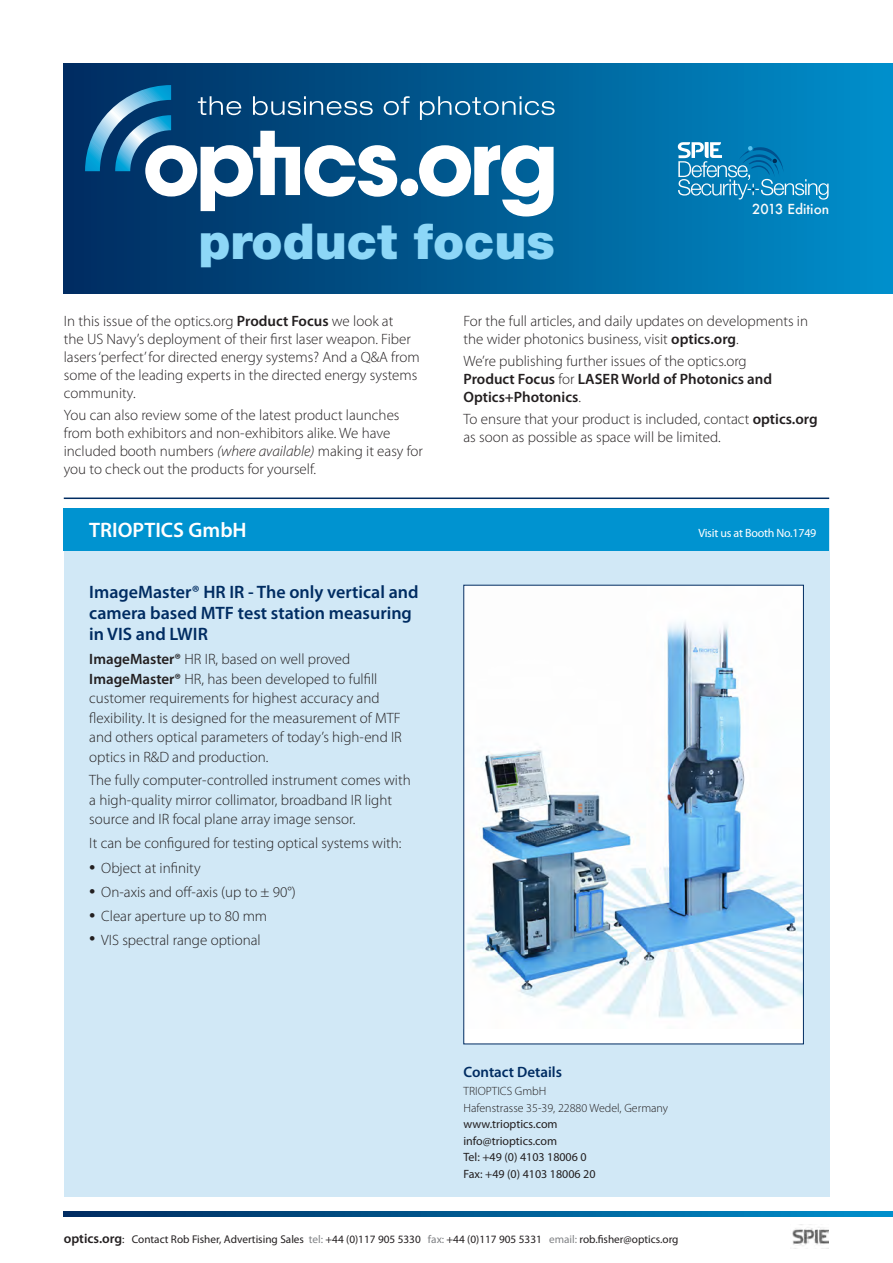
<style>
.page{position:relative;width:893px;height:1263px;background:#fff}
.page>*{position:absolute;margin:0;border:0;box-sizing:border-box;transform-origin:0 0}
.t1{font:900 49.5px "Helvetica Neue";color:#8dd7f7}
.t2{font:600 21px "Myriad Pro";color:#fff}
.t3{font:600 18px/21px "Myriad Pro";color:#002c62}
.t4{font:300 15px/18px "Myriad Pro";color:#231f20}
.t5{font:600 15px/18px "Myriad Pro";color:#231f20}
.t6{font:600 15px "Myriad Pro";color:#002c62}
.t7{font:500 13.5px "Futura";color:#fafafa}
.t8{font:12px "Myriad Pro";color:#231f20}
.t9{font:300 12px "Myriad Pro";color:#231f20}
.t10{font:12px "Myriad Pro";letter-spacing:-.02em;color:#fff}
.t11{font:11.25px "Myriad Pro";color:#231f20}
.s1{font-weight:600}
.s2{font-style:italic}
.s3{font-weight:300}
.s4{font-size:25.5px}
.s5{font-weight:600;font-size:13.5px}
.s6{color:#808285}
</style>
<div class="page">
<div style="left:64px;top:64px;width:829px;height:229px;background:linear-gradient(to right,#002a5e,#008fca)"></div>
<svg style="left:64px;top:1212px;width:829px;height:4px;background:#005c93"></svg>
<svg style="left:419px;top:145px;width:135px;height:71px"></svg>
<div style="left:401px;top:179px;width:17px;height:17px;background:#fff;border-radius:50%"></div>
<svg style="left:420px;top:96px;width:135px;height:24px;background:#2e79a6"></svg>
<svg style="left:85px;top:85px;width:325px;height:126px"></svg>
<hr style="left:64px;top:497px;width:765px;height:2px;background:#002c62">
<svg style="left:678px;top:142px;width:151px;height:58px;background:#2690c2"></svg>
<div style="left:64px;top:508px;width:766px;height:689px;background:#d1e8f6"></div>
<div style="left:64px;top:508px;width:765px;height:43px;background:#0093d0"></div>
<div style="left:464px;top:585px;width:339px;height:459px;background:#fff"></div>
<img style="left:465px;top:621px;width:337px;height:397px">
<img style="left:792px;top:1227px;width:36px;height:19px">
<p class="t1" style="left:198px;top:212px;width:358px">product focus</p>
<p class="t7" style="left:752px;top:200px;width:79px">2013 Edition</p>
<p class="t4" style="left:64px;top:312px;width:357px">In this issue of the optics.org <span class="s1">Product Focus</span> we look at<br>the US Navy’s deployment of their first laser weapon. Fiber lasers ‘perfect’ for directed energy systems? And a Q&amp;A from some of the leading experts in the directed energy systems community.</p>
<p class="t4" style="left:64px;top:406px;width:361px">You can also review some of the latest product launches from both exhibitors and non-exhibitors alike. We have included booth numbers <span class="s2">(where available)</span> making it easy for you to check out the products for yourself.</p>
<p class="t4" style="left:463px;top:312px;width:346px">For the full articles, and daily updates on developments in the wider photonics business, visit <span class="s1">optics.org</span>.</p>
<p class="t5" style="left:463px;top:352px;width:310px"><span class="s3">We’re publishing further issues of the optics.org<br></span>Product Focus <span class="s3">for</span> LASER World of Photonics and<br>Optics+Photonics<span class="s3">.</span></p>
<p class="t4" style="left:463px;top:410px;width:356px">To ensure that your product is included, contact <span class="s1">optics.org </span>as soon as possible as space will be limited.</p>
<p class="t2" style="left:89px;top:516px;width:159px">TRIOPTICS GmbH</p>
<p class="t10" style="left:698px;top:525px;width:119px">Visit us at Booth No.1749</p>
<p class="t3" style="left:89px;top:581px;width:331px">ImageMaster® HR IR - The only vertical and camera based MTF test station measuring in VIS and LWIR</p>
<p class="t4" style="left:89px;top:649px;width:314px;line-height:19.5px"><span class="s1">ImageMaster®</span> HR IR, based on well proved <span class="s1">ImageMaster®</span> HR, has been developed to fulfill customer requirements for highest accuracy and flexibility. It is designed for the measurement of MTF and others optical parameters of today’s high-end IR optics in R&amp;D and production.</p>
<p class="t4" style="left:89px;top:770px;width:323px;line-height:19.5px">The fully computer-controlled instrument comes with a high-quality mirror collimator, broadband IR light source and IR focal plane array image sensor.</p>
<p class="t4" style="left:89px;top:834px;width:314px">It can be configured for testing optical systems with:</p>
<p class="t4" style="left:89px;top:859px;width:113px"><span class="s4">•</span> Object at infinity</p>
<p class="t4" style="left:89px;top:883px;width:208px"><span class="s4">•</span> On-axis and off-axis (up to ± 90°)</p>
<p class="t4" style="left:89px;top:907px;width:179px"><span class="s4">•</span> Clear aperture up to 80 mm</p>
<p class="t4" style="left:89px;top:930px;width:173px"><span class="s4">•</span> VIS spectral range optional</p>
<p class="t6" style="left:463px;top:1062px;width:100px">Contact Details</p>
<p class="t9" style="left:463px;top:1084px;width:84px">TRIOPTICS GmbH</p>
<p class="t9" style="left:463px;top:1101px;width:206px">Hafenstrasse 35-39, 22880 Wedel, Germany</p>
<p class="t8" style="left:463px;top:1117px;width:96px">www.trioptics.com</p>
<p class="t8" style="left:463px;top:1133px;width:95px">info@trioptics.com</p>
<p class="t8" style="left:463px;top:1150px;width:125px">Tel: +49 (0) 4103 18006 0</p>
<p class="t8" style="left:463px;top:1166px;width:134px">Fax: +49 (0) 4103 18006 20</p>
<p class="t11" style="left:64px;top:1232px;width:616px"><span class="s5">optics.org</span>: Contact Rob Fisher, Advertising Sales <span class="s6">tel:</span> +44 (0)117 905 5330 <span class="s6">fax:</span> +44 (0)117 905 5331 <span class="s6">email:</span> rob.fisher@optics.org</p>
</div>
